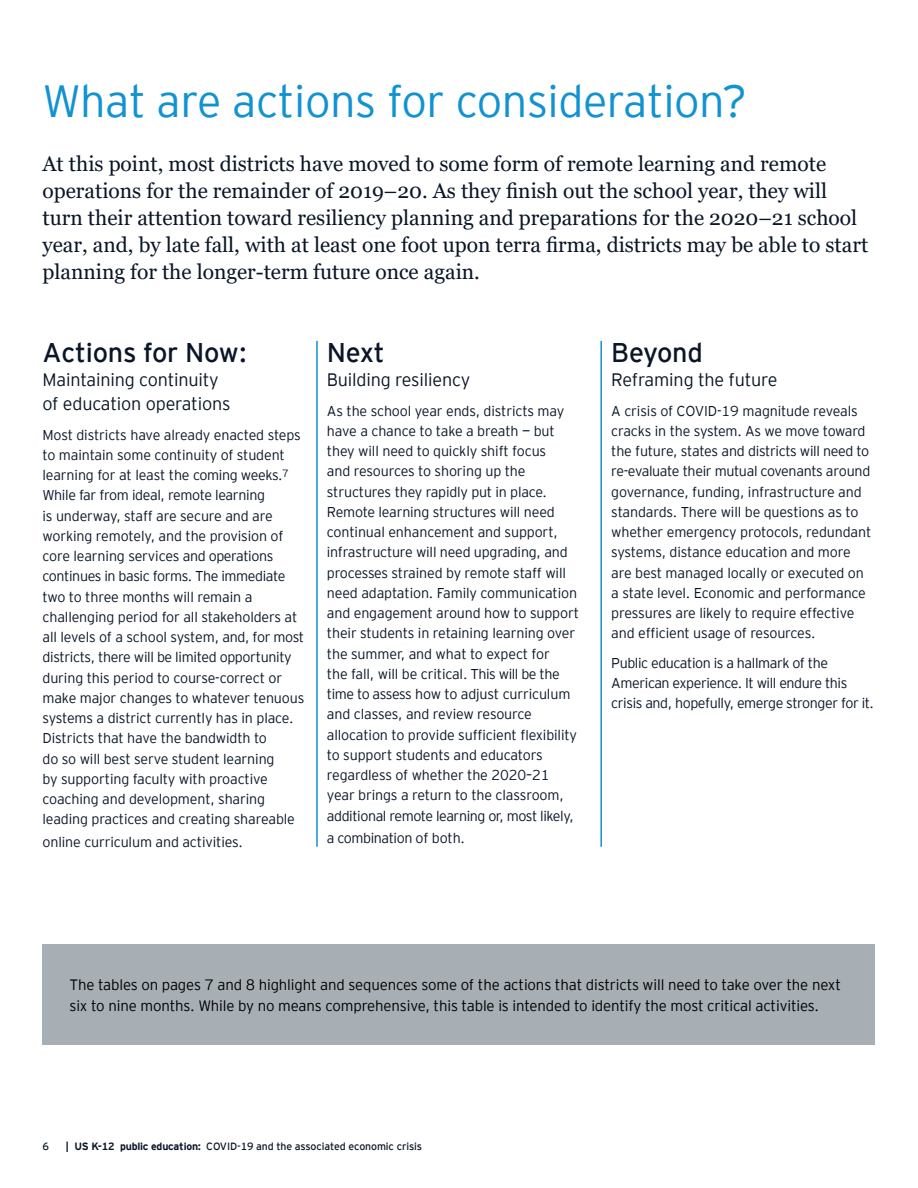
<style>
.page{position:relative;width:918px;height:1188px;background:#fff}
.page>*{position:absolute;margin:0;border:0;box-sizing:border-box;transform-origin:0 0}
.t1{font:300 45px "EY Interstate";letter-spacing:-.01em;color:#1192d1}
.t2{font:27px "EY Interstate";letter-spacing:-.01em;color:#0a1627}
.t3{font:21px/27px "Georgia";color:#0a1627}
.t4{font:300 18px/24px "EY Interstate";letter-spacing:-.01em;color:#0a1627}
.t5{font:300 15px/21px "EY Interstate";letter-spacing:-.01em;color:#000}
.t6{font:300 14.25px/20.2px "EY Interstate";letter-spacing:-.01em;color:#0a1627}
.t7{font:300 14.25px/20.2px "EY Interstate";letter-spacing:-.03em;color:#0a1627}
.t8{font:10.5px "EY Interstate";letter-spacing:-.01em;color:#0a1627}
.s1{font-weight:700}
</style>
<div class="page">
<hr style="left:316px;top:341px;width:2px;height:506px;background:#1192d1">
<hr style="left:600px;top:341px;width:2px;height:506px;background:#1192d1">
<div style="left:43px;top:944px;width:832px;height:100px;background:#a7afb5"></div>
<h1 class="t1" style="left:43px;top:69px;width:706px">What are actions for consideration?</h1>
<p class="t3" style="left:43px;top:150px;width:827px">At this point, most districts have moved to some form of remote learning and remote operations for the remainder of 2019–20. As they finish out the school year, they will turn their attention toward resiliency planning and preparations for the 2020–21 school year, and, by late fall, with at least one foot upon terra firma, districts may be able to start planning for the longer-term future once again.</p>
<h2 class="t2" style="left:43px;top:334px;width:206px">Actions for Now:</h2>
<p class="t4" style="left:43px;top:367px;width:190px">Maintaining continuity of education operations</p>
<p class="t6" style="left:43px;top:424px;width:263px">Most districts have already enacted steps to maintain some continuity of student learning for at least the coming weeks.<sup>7<br></sup>While far from ideal, remote learning<br>is underway, staff are secure and are working remotely, and the provision of core learning services and operations continues in basic forms. The immediate two to three months will remain a challenging period for all stakeholders at all levels of a school system, and, for most districts, there will be limited opportunity during this period to course-correct or make major changes to whatever tenuous systems a district currently has in place.<br>Districts that have the bandwidth to<br>do so will best serve student learning<br>by supporting faculty with proactive coaching and development, sharing leading practices and creating shareable</p>
<p class="t6" style="left:43px;top:831px;width:202px">online curriculum and activities.</p>
<h2 class="t2" style="left:327px;top:334px;width:59px">Next</h2>
<p class="t4" style="left:327px;top:367px;width:145px">Building resiliency</p>
<p class="t6" style="left:327px;top:400px;width:254px">As the school year ends, districts may have a chance to take a breath — but they will need to quickly shift focus<br>and resources to shoring up the structures they rapidly put in place.<br>Remote learning structures will need continual enhancement and support, infrastructure will need upgrading, and processes strained by remote staff will need adaptation. Family communication and engagement around how to support their students in retaining learning over the summer, and what to expect for<br>the fall, will be critical. This will be the time to assess how to adjust curriculum and classes, and review resource allocation to provide sufficient flexibility to support students and educators regardless of whether the 2020–21 year brings a return to the classroom, additional remote learning or, most likely,</p>
<p class="t7" style="left:327px;top:827px;width:140px">a combination of both.</p>
<h2 class="t2" style="left:611px;top:334px;width:93px">Beyond</h2>
<p class="t4" style="left:611px;top:367px;width:168px">Reframing the future</p>
<p class="t6" style="left:611px;top:400px;width:262px">A crisis of COVID-19 magnitude reveals cracks in the system. As we move toward the future, states and districts will need to re-evaluate their mutual covenants around governance, funding, infrastructure and standards. There will be questions as to whether emergency protocols, redundant systems, distance education and more are best managed locally or executed on a state level. Economic and performance pressures are likely to require effective and efficient usage of resources.</p>
<p class="t7" style="left:611px;top:652px;width:264px">Public education is a hallmark of the<br>American experience. It will endure this crisis and, hopefully, emerge stronger for it.</p>
<p class="t5" style="left:70px;top:973px;width:773px">The tables on pages 7 and 8 highlight and sequences some of the actions that districts will need to take over the next six to nine months. While by no means comprehensive, this table is intended to identify the most critical activities.</p>
<p class="t8" style="left:43px;top:1138px;width:8px">6</p>
<p class="t8" style="left:66px;top:1138px;width:358px"><span class="s1">| US K-12 public education:</span> COVID-19 and the associated economic crisis</p>
</div>
